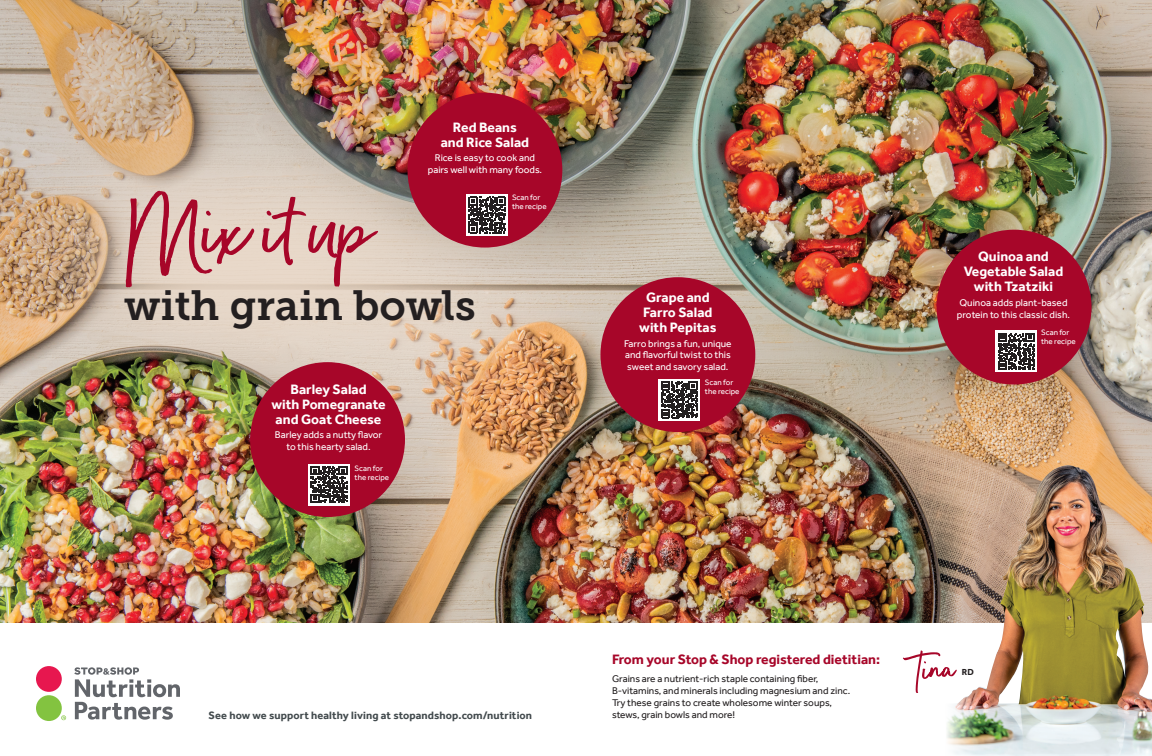
<style>
.page{position:relative;width:1152px;height:756px;background:#fff}
.page>*{position:absolute;margin:0;border:0;box-sizing:border-box;transform-origin:0 0}
.t1{font:135.6px "Kappuccino";color:#a70629}
.t2{font:42px "Museo Slab 700";color:#231f20}
.t3{font:700 14px "Effra";color:#fff}
.t4{font:700 14px "Effra";color:#a70629}
.t5{font:700 11px "Effra";letter-spacing:.01em;color:#424a4d}
.t6{font:10px "Effra";color:#fff}
.t7{font:10px/12px "Effra";color:#231f20}
.Major_Headline{font:700 9px "Effra";color:#231f20}
.t8{font:8px "Effra";color:#fff}
</style>
<div class="page">
<img style="left:0;top:0;width:1152px;height:623px">
<svg style="left:903px;top:651px;width:42px;height:42px"></svg>
<img style="left:0;top:61px;width:604px;height:399px">
<div style="left:36px;top:666px;width:26px;height:26px;background:#e7174f;border-radius:50%"></div>
<div style="left:36px;top:695px;width:26px;height:26px;background:#83c340;border-radius:50%"></div>
<svg style="left:61px;top:715px;width:5px;height:5px"></svg>
<svg style="left:74px;top:667px;width:106px;height:53px"></svg>
<img style="left:241px;top:0;width:449px;height:228px">
<div style="left:408px;top:93px;width:154px;height:155px;background:#a70629;border-radius:50%"></div>
<svg style="left:466px;top:194px;width:42px;height:42px"></svg>
<svg style="left:469px;top:197px;width:36px;height:36px"></svg>
<img style="left:0;top:346px;width:371px;height:263px">
<div style="left:937px;top:230px;width:155px;height:155px;background:#a70629;border-radius:50%"></div>
<div style="left:995px;top:330px;width:42px;height:42px;background:#fff"></div>
<svg style="left:998px;top:333px;width:37px;height:37px"></svg>
<div style="left:250px;top:362px;width:155px;height:155px;background:#a70629;border-radius:50%"></div>
<svg style="left:308px;top:464px;width:42px;height:41px"></svg>
<svg style="left:311px;top:466px;width:36px;height:37px"></svg>
<div style="left:600px;top:277px;width:155px;height:155px;background:#a70629;border-radius:50%"></div>
<div style="left:658px;top:379px;width:42px;height:42px;background:#fff"></div>
<svg style="left:661px;top:382px;width:37px;height:36px"></svg>
<img style="left:945px;top:465px;width:207px;height:291px">
<p class="t1" style="left:124px;top:163px;width:252px">Mix it up</p>
<p class="t3" style="left:453px;top:119px;width:65px">Red Beans</p>
<p class="t3" style="left:441px;top:134px;width:90px">and Rice Salad</p>
<p class="t6" style="left:435px;top:152px;width:102px">Rice is easy to cook and</p>
<p class="t6" style="left:428px;top:164px;width:116px">pairs well with many foods.</p>
<p class="t8" style="left:512px;top:193px;width:30px">Scan for</p>
<p class="t8" style="left:512px;top:202px;width:36px">the recipe</p>
<p class="t2" style="left:124px;top:281px;width:353px">with grain bowls</p>
<p class="t3" style="left:290px;top:381px;width:78px">Barley Salad</p>
<p class="t3" style="left:271px;top:396px;width:116px">with Pomegranate</p>
<p class="t3" style="left:276px;top:411px;width:107px">and Goat Cheese</p>
<p class="t6" style="left:275px;top:429px;width:109px">Barley adds a nutty flavor</p>
<p class="t6" style="left:287px;top:441px;width:86px">to this hearty salad.</p>
<p class="t8" style="left:355px;top:463px;width:30px">Scan for</p>
<p class="t8" style="left:355px;top:472px;width:36px">the recipe</p>
<p class="t3" style="left:646px;top:289px;width:65px">Grape and</p>
<p class="t3" style="left:643px;top:304px;width:71px">Farro Salad</p>
<p class="t3" style="left:639px;top:319px;width:79px">with Pepitas</p>
<p class="t6" style="left:624px;top:337px;width:109px">Farro brings a fun, unique</p>
<p class="t6" style="left:625px;top:349px;width:107px">and flavorful twist to this</p>
<p class="t6" style="left:627px;top:360px;width:103px">sweet and savory salad.</p>
<p class="t8" style="left:705px;top:378px;width:30px">Scan for</p>
<p class="t8" style="left:705px;top:387px;width:36px">the recipe</p>
<p class="t5" style="left:209px;top:709px;width:325px">See how we support healthy living at stopandshop.com/nutrition</p>
<p class="t4" style="left:612px;top:650px;width:270px">From your Stop &amp; Shop registered dietitian:</p>
<p class="t7" style="left:612px;top:673px;width:240px">Grains are a nutrient-rich staple containing fiber, B-vitamins, and minerals including magnesium and zinc.<br>Try these grains to create wholesome winter soups, stews, grain bowls and more!</p>
<p class="t3" style="left:978px;top:248px;width:72px">Quinoa and</p>
<p class="t3" style="left:964px;top:263px;width:101px">Vegetable Salad</p>
<p class="t3" style="left:974px;top:278px;width:81px">with Tzatziki</p>
<p class="t6" style="left:959px;top:296px;width:110px">Quinoa adds plant-based</p>
<p class="t6" style="left:957px;top:308px;width:115px">protein to this classic dish.</p>
<p class="t8" style="left:1041px;top:328px;width:30px">Scan for</p>
<p class="t8" style="left:1041px;top:337px;width:36px">the recipe</p>
<p class="Major_Headline" style="left:962px;top:667px;width:13px">RD</p>
</div>
